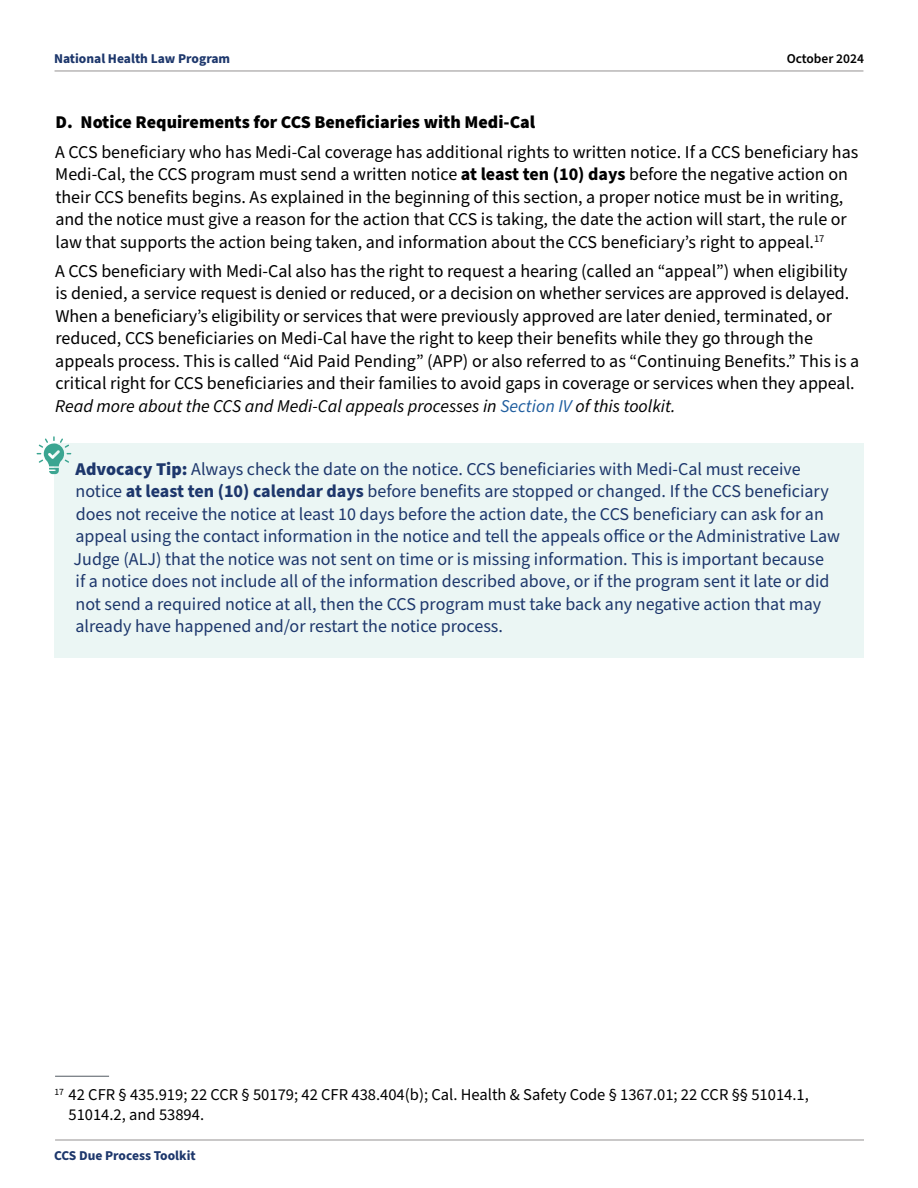
<style>
.page{position:relative;width:918px;height:1188px;background:#fff}
.page>*{position:absolute;margin:0;border:0;box-sizing:border-box;transform-origin:0 0}
.t1{font:18px/22.5px "Source Sans Pro";color:#000}
.t2{font:18px/22.5px "Source Sans Pro";color:#1d376c}
.t3{font:900 18px "Source Sans Pro";color:#000}
.t4{font:16.5px/19.5px "Source Sans Pro";color:#000}
.t5{font:700 13.5px "Source Sans Pro";color:#1d376c}
.t6{font:600 13.5px "Source Sans Pro";color:#000}
.s1{font-weight:700}
.s2{font-style:italic}
.s3{font-style:italic;color:#205e9f}
.s4{font-weight:900}
</style>
<div class="page">
<hr style="left:55px;top:1139px;width:809px;height:2px;background:#b8b6b6">
<hr style="left:55px;top:70px;width:808px;height:2px;background:#b8b6b6">
<div style="left:54px;top:443px;width:809px;height:215px;background:#ebf6f4"></div>
<svg style="left:37px;top:436px;width:34px;height:38px"></svg>
<hr style="left:55px;top:1076px;width:54px;height:1px;background:#525a62">
<p class="t5" style="left:54px;top:49px;width:178px">National Health Law Program</p>
<p class="t6" style="left:787px;top:49px;width:79px">October 2024</p>
<p class="t3" style="left:56px;top:110px;width:481px">D. Notice Requirements for CCS Beneficiaries with Medi-Cal</p>
<p class="t1" style="left:55px;top:141px;width:805px">A CCS beneficiary who has Medi-Cal coverage has additional rights to written notice. If a CCS beneficiary has Medi-Cal, the CCS program must send a written notice <span class="s1">at least ten (10) days</span> before the negative action on their CCS benefits begins. As explained in the beginning of this section, a proper notice must be in writing, and the notice must give a reason for the action that CCS is taking, the date the action will start, the rule or law that supports the action being taken, and information about the CCS beneficiary’s right to appeal.<sup>17</sup></p>
<p class="t1" style="left:55px;top:260px;width:806px">A CCS beneficiary with Medi-Cal also has the right to request a hearing (called an “appeal”) when eligibility is denied, a service request is denied or reduced, or a decision on whether services are approved is delayed.<br>When a beneficiary’s eligibility or services that were previously approved are later denied, terminated, or reduced, CCS beneficiaries on Medi-Cal have the right to keep their benefits while they go through the appeals process. This is called “Aid Paid Pending” (APP) or also referred to as “Continuing Benefits.” This is a critical right for CCS beneficiaries and their families to avoid gaps in coverage or services when they appeal.<br><span class="s2">Read more about the CCS and Medi-Cal appeals processes in</span> <span class="s3">Section IV</span> <span class="s2">of this toolkit.</span></p>
<p class="t2" style="left:74px;top:458px;width:768px"><span class="s4">Advocacy Tip:</span> Always check the date on the notice. CCS beneficiaries with Medi-Cal must receive notice <span class="s1">at least ten (10) calendar days</span> before benefits are stopped or changed. If the CCS beneficiary does not receive the notice at least 10 days before the action date, the CCS beneficiary can ask for an appeal using the contact information in the notice and tell the appeals office or the Administrative Law Judge (ALJ) that the notice was not sent on time or is missing information. This is important because<br>if a notice does not include all of the information described above, or if the program sent it late or did not send a required notice at all, then the CCS program must take back any negative action that may already have happened and/or restart the notice process.</p>
<p class="t4" style="left:69px;top:1086px;width:742px;text-indent:-14px"><sup>17</sup> 42 CFR § 435.919; 22 CCR § 50179; 42 CFR 438.404(b); Cal. Health &amp; Safety Code § 1367.01; 22 CCR §§ 51014.1,<br>51014.2, and 53894.</p>
<p class="t5" style="left:54px;top:1146px;width:143px">CCS Due Process Toolkit</p>
</div>
